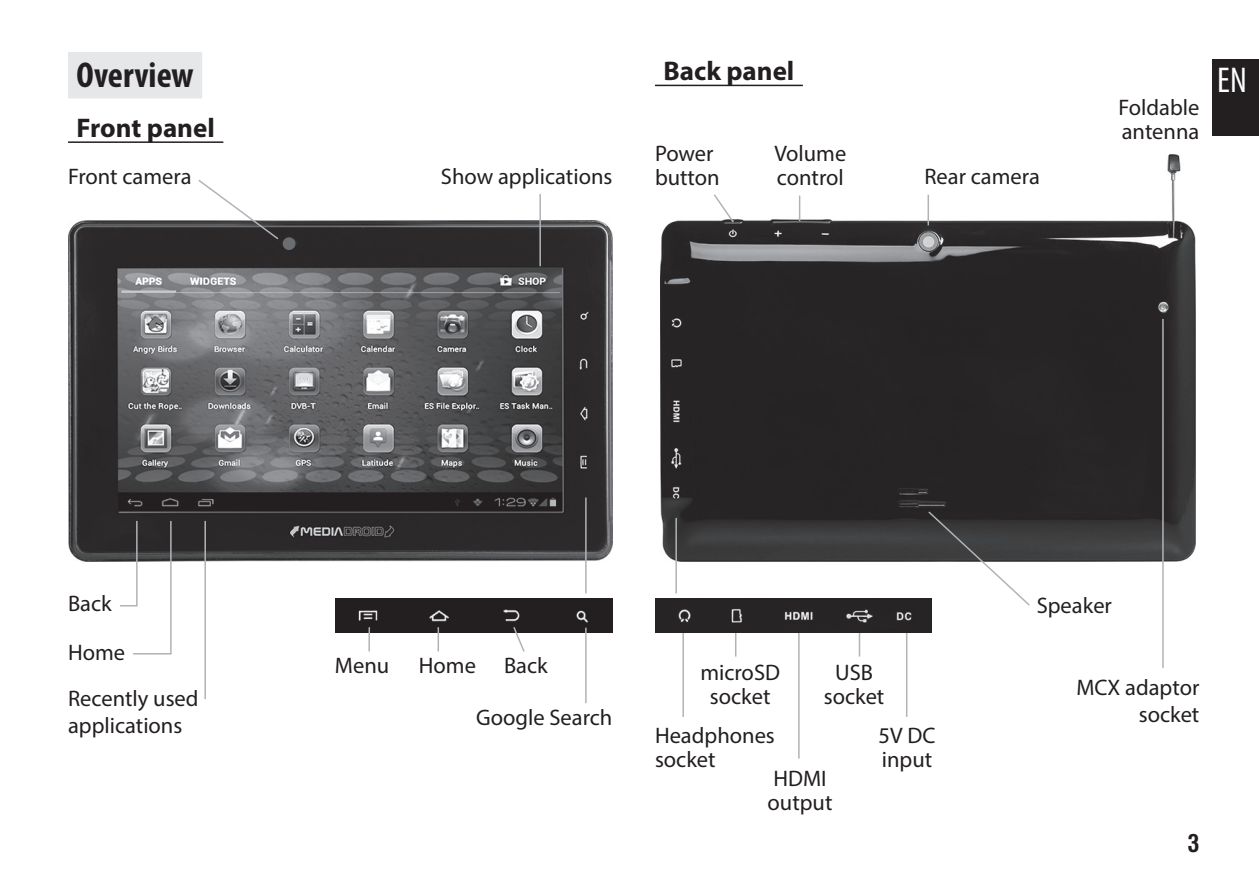
<style>
.page{position:relative;width:1259px;height:893px;background:#fff}
.page>*{position:absolute;margin:0;border:0;box-sizing:border-box;transform-origin:0 0}
.t1{font:700 condensed 36px "Myriad Pro";color:#231f20}
.t2{font:condensed 36px "Myriad Pro";color:#fff}
.t3{font:700 27px "Myriad Pro";color:#231f20}
.t4{font:700 condensed 24px "Swiss 721 PL";color:#231f20}
.t5{font:22.5px/24px "Myriad Pro";color:#231f20}
</style>
<div class="page">
<div style="left:1212px;top:60px;width:47px;height:76px;background:#231f20"></div>
<div style="left:336px;top:598px;width:276px;height:34px;background:#231f20"></div>
<img style="left:660px;top:154px;width:535px;height:407px">
<img style="left:68px;top:221px;width:544px;height:340px">
<div style="left:68px;top:52px;width:134px;height:46px;background:#e6e7e9"></div>
<hr style="left:68px;top:141px;width:155px;height:2px;background:#231f20">
<hr style="left:655px;top:85px;width:148px;height:1px;background:#231f20">
<div style="left:283px;top:237px;width:12px;height:13px;background:#6c6d70;border-radius:50%"></div>
<svg style="left:197px;top:180px;width:83px;height:61px"></svg>
<hr style="left:539px;top:194px;width:2px;height:72px;background:#b2b3b7">
<hr style="left:1162px;top:319px;width:1px;height:349px;background:#b2b3b7">
<hr style="left:927px;top:195px;width:2px;height:30px;background:#b2b3b7">
<svg style="left:712px;top:193px;width:23px;height:31px"></svg>
<svg style="left:799px;top:196px;width:1px;height:25px"></svg>
<hr style="left:585px;top:497px;width:1px;height:96px;background:#b2b3b7">
<hr style="left:585px;top:628px;width:1px;height:75px;background:#b2b3b7">
<hr style="left:437px;top:627px;width:2px;height:24px;background:#b2b3b7">
<svg style="left:512px;top:625px;width:14px;height:27px"></svg>
<hr style="left:368px;top:627px;width:2px;height:24px;background:#b2b3b7">
<hr style="left:204px;top:521px;width:2px;height:178px;background:#b2b3b7">
<svg style="left:118px;top:519px;width:54px;height:136px"></svg>
<svg style="left:926px;top:510px;width:105px;height:97px"></svg>
<hr style="left:675px;top:518px;width:2px;height:75px;background:#b2b3b7">
<hr style="left:682px;top:628px;width:2px;height:89px;background:#b2b3b7">
<svg style="left:735px;top:632px;width:1px;height:25px"></svg>
<hr style="left:798px;top:628px;width:1px;height:131px;background:#b2b3b7">
<hr style="left:858px;top:628px;width:2px;height:29px;background:#b2b3b7">
<hr style="left:906px;top:628px;width:1px;height:89px;background:#b2b3b7">
<img style="left:655px;top:598px;width:276px;height:34px">
<p class="t3" style="left:663px;top:53px;width:132px">Back panel</p>
<h1 class="t1" style="left:77px;top:52px;width:119px">Overview</h1>
<h1 class="t2" style="left:1217px;top:58px;width:31px">EN</h1>
<p class="t3" style="left:77px;top:110px;width:140px">Front panel</p>
<p class="t5" style="left:1118px;top:95px;width:82px">Foldable antenna</p>
<p class="t5" style="left:68px;top:164px;width:125px">Front camera</p>
<p class="t5" style="left:441px;top:164px;width:173px">Show applications</p>
<p class="t5" style="left:655px;top:141px;width:66px">Power button</p>
<p class="t5" style="left:774px;top:141px;width:73px">Volume control</p>
<p class="t5" style="left:924px;top:164px;width:117px">Rear camera</p>
<p class="t5" style="left:68px;top:579px;width:59px;line-height:48.3px">Back<br>Home</p>
<p class="t5" style="left:68px;top:684px;width:132px;line-height:27px">Recently used applications</p>
<p class="t5" style="left:1036px;top:593px;width:77px">Speaker</p>
<p class="t5" style="left:335px;top:653px;width:56px">Menu</p>
<p class="t5" style="left:419px;top:653px;width:130px">Home Back</p>
<p class="t5" style="left:700px;top:660px;width:81px;text-align:center">microSD socket</p>
<p class="t5" style="left:823px;top:660px;width:62px;text-align:center">USB socket</p>
<p class="t5" style="left:878px;top:723px;width:58px">5V DC input</p>
<p class="t5" style="left:767px;top:766px;width:66px">HDMI output</p>
<p class="t5" style="left:1076px;top:675px;width:124px">MCX adaptor</p>
<p class="t5" style="left:476px;top:705px;width:138px">Google Search</p>
<p class="t5" style="left:1138px;top:702px;width:62px">socket</p>
<p class="t5" style="left:655px;top:723px;width:121px">Headphones socket</p>
<p class="t4" style="left:1187px;top:829px;width:13px">3</p>
</div>
